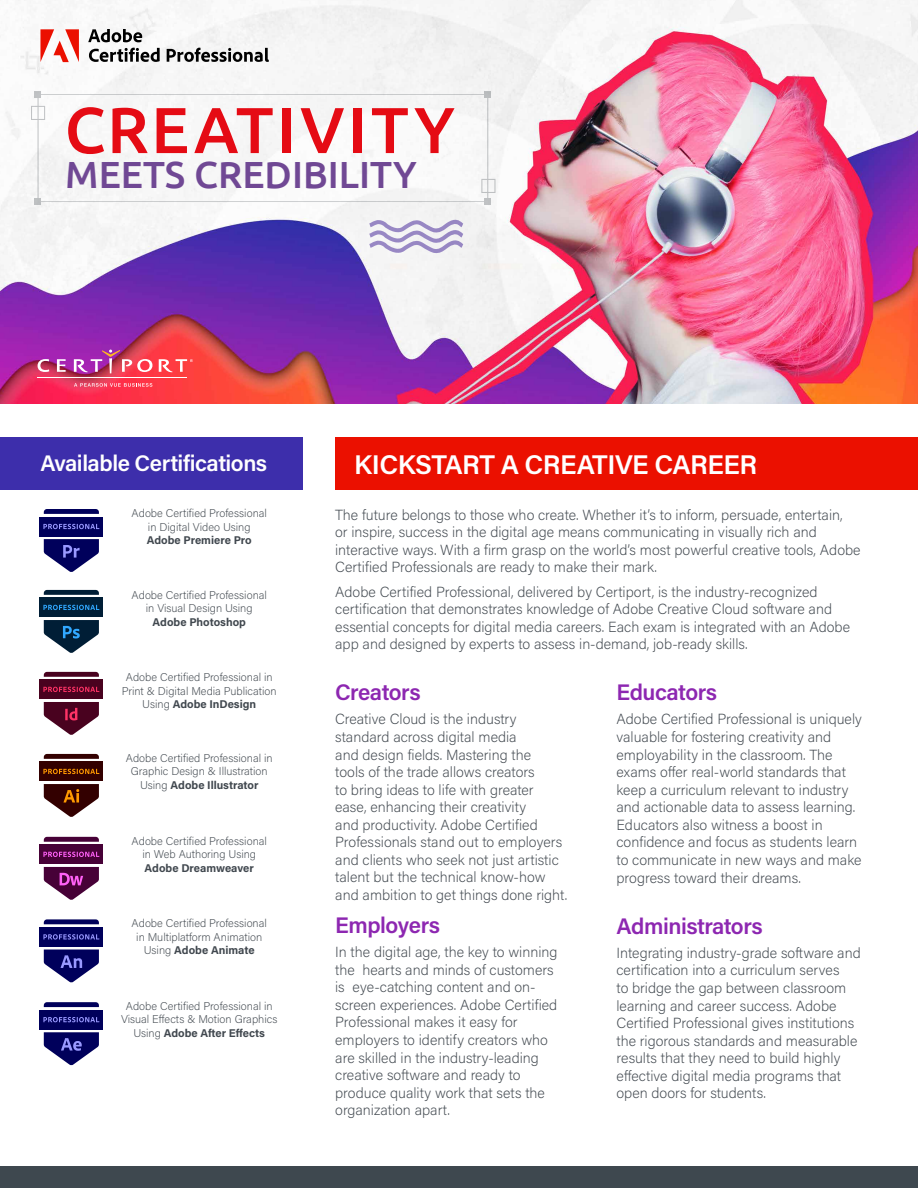
<style>
.page{position:relative;width:918px;height:1188px;background:#fff}
.page>*{position:absolute;margin:0;border:0;box-sizing:border-box;transform-origin:0 0}
.t1{font:500 64.8px "Ubuntu";letter-spacing:.06em;color:#e50b14}
.t2{font:500 37.8px "Ubuntu";color:#704894}
.t3{font:600 27px "Acumin Pro";letter-spacing:-.02em;color:#fff}
.t4{font:600 22.5px "Acumin Pro";letter-spacing:-.02em;color:#8d27b1}
.t5{font:600 22.5px "Acumin Pro";letter-spacing:-.02em;color:#fff}
.t6{font:200 14.7px/17.5px "Acumin Pro";color:#41484f}
.t7{font:200 11.25px/13.5px "Acumin Pro";color:#41484f;text-align:center}
.t8{font:700 11.25px "Acumin Pro";color:#41484f}
.s1{font-weight:700}
</style>
<div class="page">
<img style="left:0;top:0;width:918px;height:404px">
<svg style="left:40px;top:29px;width:39px;height:33px"></svg>
<svg style="left:88px;top:29px;width:54px;height:13px"></svg>
<svg style="left:89px;top:48px;width:71px;height:14px"></svg>
<svg style="left:167px;top:48px;width:102px;height:14px"></svg>
<div style="left:0;top:1166px;width:918px;height:22px;background:#3e484f"></div>
<div style="left:335px;top:437px;width:583px;height:52px;background:#eb1000"></div>
<div style="left:0;top:437px;width:302px;height:52px;background:#3d2eab"></div>
<svg style="left:38px;top:94px;width:450px;height:108px"></svg>
<svg style="left:481px;top:179px;width:15px;height:14px"></svg>
<svg style="left:31px;top:106px;width:14px;height:14px"></svg>
<div style="left:484px;top:198px;width:7px;height:7px;background:#bec0c2"></div>
<div style="left:484px;top:92px;width:7px;height:6px;background:#bbbdbf"></div>
<div style="left:34px;top:91px;width:7px;height:7px;background:#c0c2c4"></div>
<div style="left:34px;top:198px;width:7px;height:7px;background:#bcbfc0"></div>
<svg style="left:369px;top:217px;width:94px;height:37px"></svg>
<svg style="left:44px;top:509px;width:55px;height:5px"></svg>
<div style="left:40px;top:517px;width:63px;height:19px;background:#00005b"></div>
<svg style="left:43px;top:524px;width:56px;height:5px"></svg>
<svg style="left:44px;top:539px;width:55px;height:33px"></svg>
<svg style="left:44px;top:672px;width:55px;height:5px"></svg>
<div style="left:40px;top:680px;width:63px;height:19px;background:#49021f"></div>
<svg style="left:43px;top:687px;width:56px;height:5px"></svg>
<svg style="left:44px;top:702px;width:55px;height:33px"></svg>
<svg style="left:44px;top:754px;width:55px;height:5px"></svg>
<div style="left:40px;top:762px;width:63px;height:19px;background:#300"></div>
<svg style="left:43px;top:769px;width:56px;height:5px"></svg>
<svg style="left:44px;top:784px;width:55px;height:33px"></svg>
<svg style="left:44px;top:837px;width:55px;height:5px"></svg>
<div style="left:40px;top:844px;width:63px;height:20px;background:#470137"></div>
<svg style="left:43px;top:852px;width:56px;height:5px"></svg>
<svg style="left:44px;top:867px;width:55px;height:33px"></svg>
<svg style="left:44px;top:919px;width:55px;height:5px"></svg>
<div style="left:40px;top:927px;width:63px;height:20px;background:#00005b"></div>
<svg style="left:43px;top:934px;width:56px;height:6px"></svg>
<svg style="left:44px;top:950px;width:55px;height:33px"></svg>
<svg style="left:44px;top:1002px;width:55px;height:5px"></svg>
<div style="left:40px;top:1010px;width:63px;height:20px;background:#00005b"></div>
<svg style="left:43px;top:1017px;width:56px;height:5px"></svg>
<svg style="left:44px;top:1032px;width:55px;height:33px"></svg>
<svg style="left:44px;top:590px;width:55px;height:5px"></svg>
<div style="left:40px;top:598px;width:63px;height:19px;background:#001e36"></div>
<svg style="left:43px;top:605px;width:56px;height:5px"></svg>
<svg style="left:44px;top:620px;width:55px;height:33px"></svg>
<svg style="left:38px;top:359px;width:11px;height:13px"></svg>
<svg style="left:57px;top:359px;width:9px;height:13px"></svg>
<svg style="left:74px;top:350px;width:78px;height:23px;background:#cc568e"></svg>
<svg style="left:159px;top:359px;width:34px;height:14px"></svg>
<svg style="left:74px;top:383px;width:78px;height:4px"></svg>
<hr style="left:38px;top:378px;width:149px;height:1px;background:#fff">
<h1 class="t1" style="left:64px;top:89px;width:392px">CREATIVITY</h1>
<h2 class="t2" style="left:65px;top:151px;width:353px">MEETS CREDIBILITY</h2>
<h3 class="t5" style="left:40px;top:448px;width:228px">Available Certifications</h3>
<h3 class="t3" style="left:354px;top:446px;width:404px">KICKSTART A CREATIVE CAREER</h3>
<p class="t7" style="left:132px;top:506px;width:137px">Adobe Certified Professional in Digital Video Using</p>
<p class="t8" style="left:147px;top:532px;width:107px">Adobe Premiere Pro</p>
<p class="t7" style="left:132px;top:588px;width:137px">Adobe Certified Professional in Visual Design Using</p>
<p class="t8" style="left:153px;top:614px;width:95px">Adobe Photoshop</p>
<p class="t7" style="left:122px;top:670px;width:156px">Adobe Certified Professional in<br>Print &amp; Digital Media Publication<br>Using <span class="s1">Adobe InDesign</span></p>
<p class="t7" style="left:126px;top:751px;width:148px">Adobe Certified Professional in<br>Graphic Design &amp; Illustration<br>Using <span class="s1">Adobe Illustrator</span></p>
<p class="t7" style="left:132px;top:834px;width:137px">Adobe Certified Professional in Web Authoring Using</p>
<p class="t8" style="left:145px;top:860px;width:111px">Adobe Dreamweaver</p>
<p class="t7" style="left:132px;top:916px;width:137px">Adobe Certified Professional in Multiplatform Animation<br>Using <span class="s1">Adobe Animate</span></p>
<p class="t7" style="left:121px;top:998px;width:158px">Adobe Certified Professional in<br>Visual Effects &amp; Motion Graphics<br>Using <span class="s1">Adobe After Effects</span></p>
<p class="t6" style="left:335px;top:505px;width:527px">The future belongs to those who create. Whether it’s to inform, persuade, entertain,<br>or inspire, success in the digital age means communicating in visually rich and interactive ways. With a firm grasp on the world’s most powerful creative tools, Adobe Certified Professionals are ready to make their mark.</p>
<p class="t6" style="left:335px;top:582px;width:516px">Adobe Certified Professional, delivered by Certiport, is the industry-recognized certification that demonstrates knowledge of Adobe Creative Cloud software and essential concepts for digital media careers. Each exam is integrated with an Adobe app and designed by experts to assess in-demand, job-ready skills.</p>
<h3 class="t4" style="left:335px;top:677px;width:87px">Creators</h3>
<p class="t6" style="left:335px;top:710px;width:233px">Creative Cloud is the industry standard across digital media<br>and design fields. Mastering the<br>tools of the trade allows creators<br>to bring ideas to life with greater ease, enhancing their creativity<br>and productivity. Adobe Certified Professionals stand out to employers and clients who seek not just artistic talent but the technical know-how and ambition to get things done right.</p>
<h3 class="t4" style="left:335px;top:909px;width:106px">Employers</h3>
<p class="t6" style="left:335px;top:943px;width:224px">In the digital age, the key to winning the hearts and minds of customers is eye-catching content and on&shy;screen experiences. Adobe Certified<br>Professional makes it easy for employers to identify creators who are skilled in the industry-leading creative software and ready to produce quality work that sets the organization apart.</p>
<h3 class="t4" style="left:616px;top:677px;width:102px">Educators</h3>
<p class="t6" style="left:616px;top:710px;width:247px">Adobe Certified Professional is uniquely valuable for fostering creativity and employability in the classroom. The exams offer real-world standards that keep a curriculum relevant to industry and actionable data to assess learning.<br>Educators also witness a boost in confidence and focus as students learn to communicate in new ways and make progress toward their dreams.</p>
<h3 class="t4" style="left:616px;top:910px;width:148px">Administrators</h3>
<p class="t6" style="left:616px;top:943px;width:246px">Integrating industry-grade software and certification into a curriculum serves<br>to bridge the gap between classroom learning and career success. Adobe Certified Professional gives institutions the rigorous standards and measurable results that they need to build highly effective digital media programs that open doors for students.</p>
</div>
